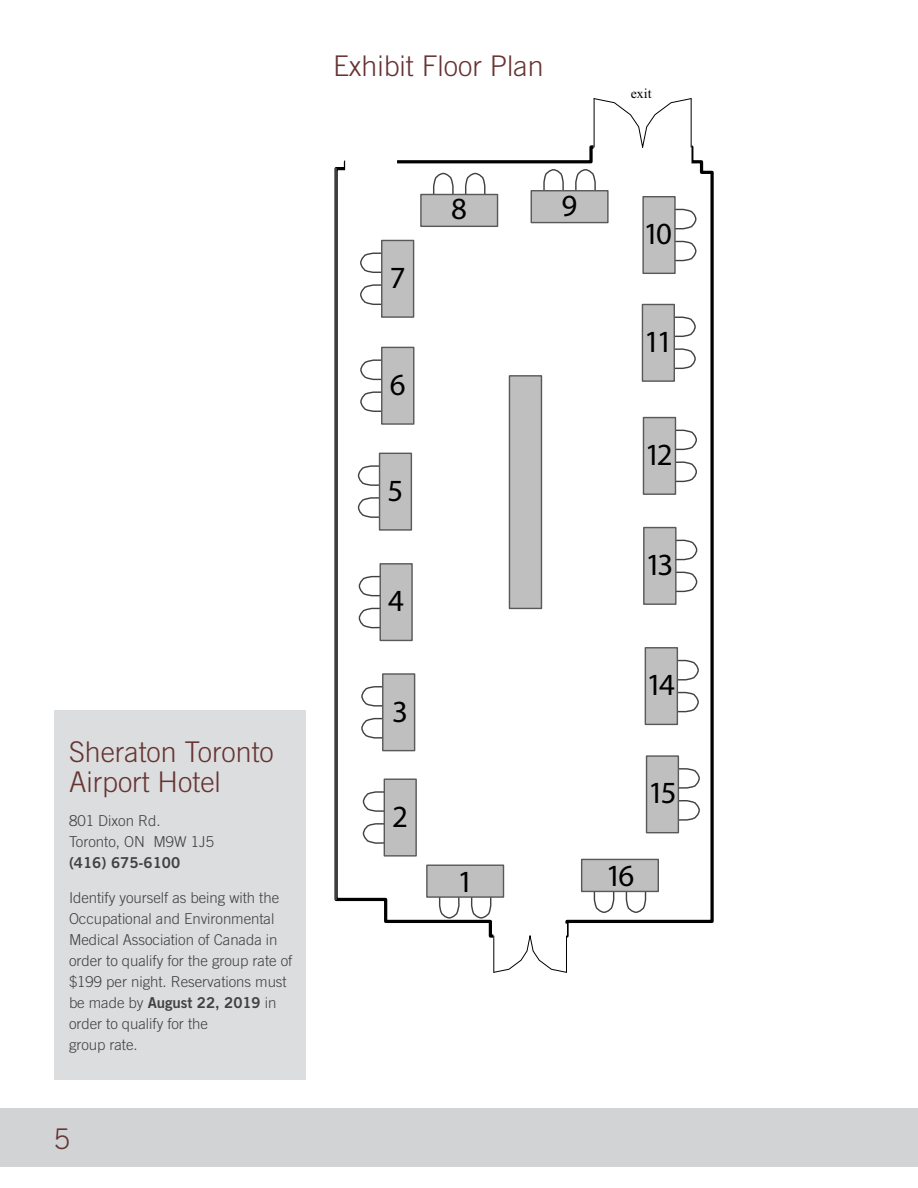
<style>
.page{position:relative;width:918px;height:1188px;background:#fff}
.page>*{position:absolute;margin:0;border:0;box-sizing:border-box;transform-origin:0 0}
.t1{font:30.9px "Myriad Pro";letter-spacing:-.1em;color:#000}
.t2{font:300 28.5px/30px "Trade Gothic";color:#663433}
.t3{font:300 15px/21px "Trade Gothic";letter-spacing:-.005em;color:#414042}
.t4{font:15px "Trade Gothic Bold Two";letter-spacing:-.005em;color:#414042}
.t5{font:13.8px "Times New Roman";color:#010101}
.s1{font-family:"Trade Gothic";font-weight:300}
</style>
<div class="page">
<div style="left:0;top:1108px;width:918px;height:58px;background:#d1d3d4"></div>
<svg style="left:334px;top:144px;width:380px;height:795px"></svg>
<div style="left:346px;top:149px;width:51px;height:25px;background:#fff"></div>
<div style="left:594px;top:131px;width:97px;height:32px;background:#fff"></div>
<svg style="left:594px;top:98px;width:97px;height:49px"></svg>
<hr style="left:594px;top:99px;width:1px;height:48px;background:#010101">
<hr style="left:691px;top:99px;width:1px;height:48px;background:#010101">
<div style="left:494px;top:924px;width:72px;height:24px;background:#fff"></div>
<svg style="left:494px;top:936px;width:73px;height:37px"></svg>
<hr style="left:566px;top:936px;width:1px;height:36px;background:#010101">
<hr style="left:494px;top:936px;width:1px;height:36px;background:#010101">
<hr style="left:336px;top:168px;width:1px;height:732px;background:#010101">
<svg style="left:675px;top:316px;width:21px;height:54px"></svg>
<div style="left:642px;top:304px;width:33px;height:78px;background:#c0bfbf;border:1px solid #58595b"></div>
<svg style="left:679px;top:767px;width:22px;height:54px"></svg>
<div style="left:646px;top:755px;width:33px;height:78px;background:#c0bfbf;border:1px solid #58595b"></div>
<svg style="left:678px;top:659px;width:22px;height:54px"></svg>
<div style="left:645px;top:647px;width:33px;height:78px;background:#c0bfbf;border:1px solid #58595b"></div>
<svg style="left:677px;top:539px;width:21px;height:54px"></svg>
<div style="left:643px;top:527px;width:34px;height:78px;background:#c0bfbf;border:1px solid #58595b"></div>
<svg style="left:676px;top:429px;width:22px;height:54px"></svg>
<div style="left:643px;top:417px;width:33px;height:78px;background:#c0bfbf;border:1px solid #58595b"></div>
<svg style="left:361px;top:685px;width:21px;height:55px"></svg>
<div style="left:382px;top:673px;width:33px;height:78px;background:#c0bfbf;border:1px solid #58595b"></div>
<svg style="left:359px;top:252px;width:22px;height:54px"></svg>
<div style="left:381px;top:240px;width:33px;height:78px;background:#c0bfbf;border:1px solid #58595b"></div>
<svg style="left:360px;top:359px;width:21px;height:54px"></svg>
<div style="left:381px;top:347px;width:33px;height:78px;background:#c0bfbf;border:1px solid #58595b"></div>
<svg style="left:357px;top:465px;width:22px;height:54px"></svg>
<div style="left:379px;top:453px;width:33px;height:78px;background:#c0bfbf;border:1px solid #58595b"></div>
<svg style="left:358px;top:575px;width:22px;height:54px"></svg>
<div style="left:380px;top:563px;width:33px;height:78px;background:#c0bfbf;border:1px solid #58595b"></div>
<svg style="left:438px;top:898px;width:54px;height:21px"></svg>
<div style="left:426px;top:865px;width:78px;height:33px;background:#c0bfbf;border:1px solid #58595b"></div>
<svg style="left:432px;top:172px;width:54px;height:22px"></svg>
<div style="left:420px;top:194px;width:78px;height:33px;background:#c0bfbf;border:1px solid #58595b"></div>
<svg style="left:593px;top:892px;width:54px;height:22px"></svg>
<div style="left:581px;top:859px;width:78px;height:33px;background:#c0bfbf;border:1px solid #58595b"></div>
<svg style="left:676px;top:208px;width:21px;height:54px"></svg>
<div style="left:642px;top:196px;width:34px;height:78px;background:#c0bfbf;border:1px solid #58595b"></div>
<svg style="left:542px;top:168px;width:55px;height:22px"></svg>
<div style="left:531px;top:190px;width:78px;height:33px;background:#c0bfbf;border:1px solid #58595b"></div>
<svg style="left:362px;top:791px;width:22px;height:54px"></svg>
<div style="left:384px;top:779px;width:33px;height:78px;background:#c0bfbf;border:1px solid #58595b"></div>
<div style="left:509px;top:375px;width:33px;height:234px;background:#c0bfbf;border:1px solid #58595b"></div>
<div style="left:54px;top:711px;width:252px;height:369px;background:#dcddde"></div>
<h2 class="t2" style="left:69px;top:736px;width:206px">Sheraton Toronto<br>Airport Hotel</h2>
<p class="t3" style="left:69px;top:810px;width:147px">801 Dixon Rd.<br>Toronto, ON M9W 1J5</p>
<p class="t4" style="left:69px;top:853px;width:113px">(416) 675-6100</p>
<p class="t3" style="left:69px;top:887px;width:225px">Identify yourself as being with the Occupational and Environmental Medical Association of Canada in order to qualify for the group rate of $199 per night. Reservations must</p>
<p class="t4" style="left:69px;top:993px;width:209px"><span class="s1">be made by</span> August 22, 2019 <span class="s1">in</span></p>
<p class="t3" style="left:69px;top:1013px;width:140px">order to qualify for the group rate.</p>
<h2 class="t2" style="left:54px;top:1124px;width:17px">5</h2>
<h2 class="t2" style="left:333px;top:51px;width:212px">Exhibit Floor Plan</h2>
<p class="t5" style="left:631px;top:85px;width:22px">exit</p>
<h1 class="t1" style="left:390px;top:258px;width:17px">7</h1>
<h1 class="t1" style="left:390px;top:365px;width:17px">6</h1>
<h1 class="t1" style="left:388px;top:471px;width:17px">5</h1>
<h1 class="t1" style="left:388px;top:582px;width:17px">4</h1>
<h1 class="t1" style="left:392px;top:693px;width:17px">3</h1>
<h1 class="t1" style="left:392px;top:797px;width:17px">2</h1>
<h1 class="t1" style="left:451px;top:190px;width:17px">8</h1>
<h1 class="t1" style="left:562px;top:186px;width:17px">9</h1>
<h1 class="t1" style="left:644px;top:215px;width:30px">10</h1>
<h1 class="t1" style="left:644px;top:322px;width:30px">11</h1>
<h1 class="t1" style="left:645px;top:436px;width:29px">12</h1>
<h1 class="t1" style="left:645px;top:545px;width:29px">13</h1>
<h1 class="t1" style="left:457px;top:862px;width:17px">1</h1>
<h1 class="t1" style="left:646px;top:666px;width:30px">14</h1>
<h1 class="t1" style="left:648px;top:774px;width:30px">15</h1>
<h1 class="t1" style="left:606px;top:856px;width:30px">16</h1>
</div>
